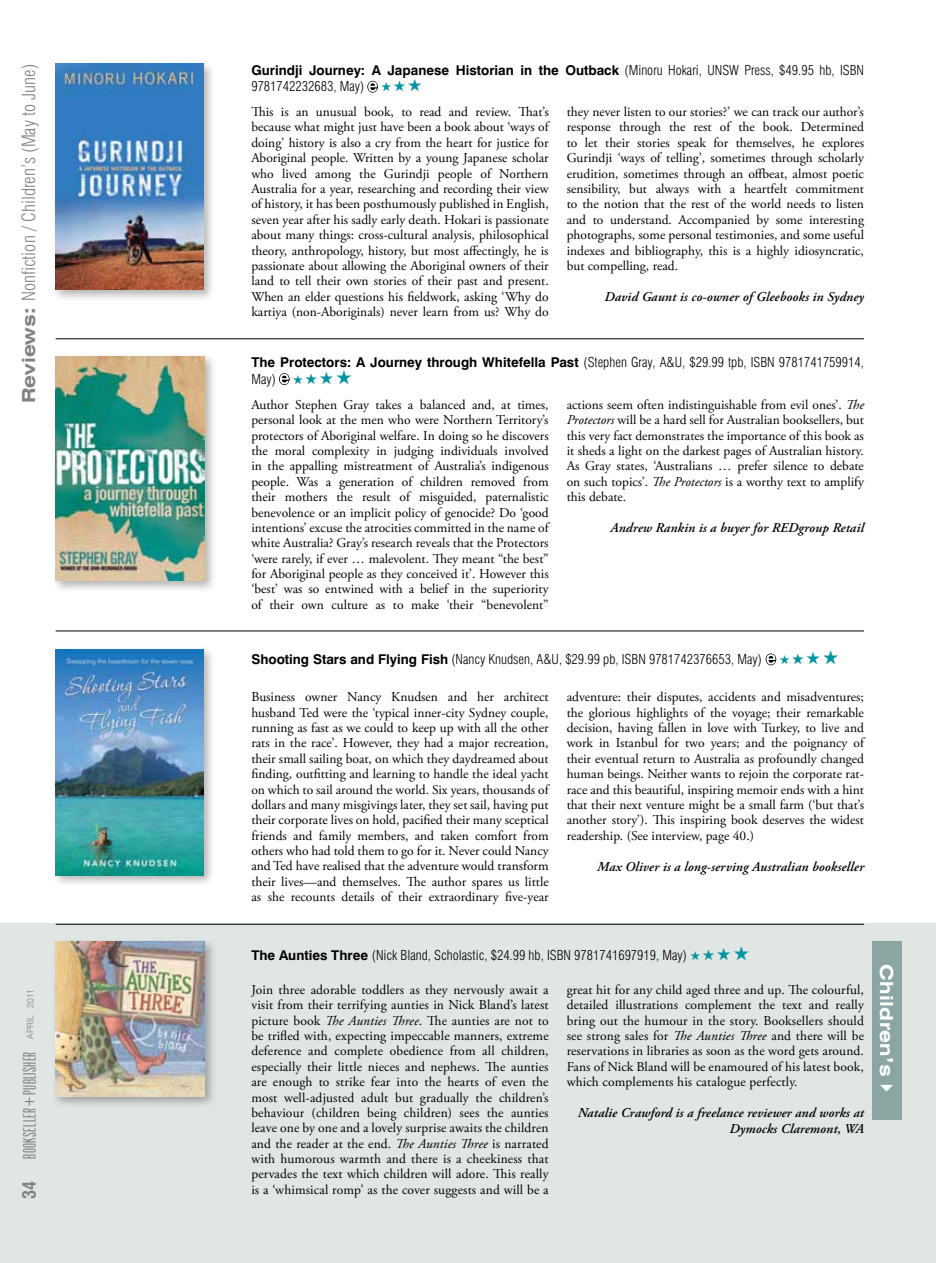
<style>
.page{position:relative;width:936px;height:1263px;background:#fff}
.page>*{position:absolute;margin:0;border:0;box-sizing:border-box;transform-origin:0 0}
.t1{font:300 condensed 18px "Swiss 721 BT";color:#808285}
.t2{font:18px "Phaeton";color:#808285}
.t3{font:700 expanded 18px "Swiss 721 BT";letter-spacing:.025em;color:#fff}
.t4{font:700 condensed 18px "Swiss 721 BT";color:#808285}
.t5{font:13.5px/15.5px "Adobe Garamond Pro";color:#000;text-align:justify}
.t6{font:300 condensed 13.5px/16.5px "Swiss 721 BT";color:#000}
.t7{font:italic 600 13.5px/15.8px "Adobe Garamond Pro";letter-spacing:.01em;color:#000;text-align:right}
.t8{font:12.75px "Zapf Dingbats ITC";color:#0093a1}
.s1{font-weight:700;font-stretch:expanded}
.s2{font-family:"Swiss 721 BT";font-weight:300;font-size:9px}
.s3{font-weight:700;font-stretch:normal}
.s4{font-style:italic}
.s5{color:#0093a1}
</style>
<div class="page">
<div style="left:0;top:924px;width:935px;height:339px;background:#e0e6e4"></div>
<div style="left:871px;top:941px;width:30px;height:179px;background:#8ba5a2"></div>
<hr style="left:56px;top:924px;width:808px;height:1px;background:#000">
<hr style="left:56px;top:631px;width:808px;height:1px;background:#000">
<hr style="left:56px;top:338px;width:808px;height:1px;background:#000">
<svg style="left:279px;top:373px;width:10px;height:12px"></svg>
<svg style="left:280px;top:374px;width:9px;height:10px"></svg>
<svg style="left:765px;top:653px;width:11px;height:12px"></svg>
<svg style="left:766px;top:654px;width:9px;height:10px"></svg>
<svg style="left:367px;top:81px;width:11px;height:12px"></svg>
<svg style="left:368px;top:82px;width:9px;height:10px"></svg>
<div style="left:52px;top:60px;width:164px;height:242px;background:#000;opacity:.3"></div>
<img style="left:56px;top:64px;width:147px;height:226px">
<div style="left:52px;top:352px;width:165px;height:241px;background:#000;opacity:.3"></div>
<img style="left:56px;top:356px;width:148px;height:225px">
<div style="left:52px;top:645px;width:164px;height:243px;background:#000;opacity:.3"></div>
<img style="left:56px;top:649px;width:147px;height:226px">
<div style="left:52px;top:937px;width:165px;height:172px;background:#000;opacity:.3"></div>
<img style="left:56px;top:941px;width:148px;height:155px">
<h1 class="t1" style="left:18px;top:403px;width:340px;rotate:-90deg"><span class="s1">Reviews:</span> Nonfiction / Children’s (May to June)</h1>
<h1 class="t2" style="left:20px;top:1159px;width:171px;rotate:-90deg">BOOKSELLER + PUBLISHER <span class="s2">APRIL 2011</span></h1>
<h1 class="t4" style="left:18px;top:1199px;width:19px;rotate:-90deg">34</h1>
<p class="t6" style="left:251px;top:61px;width:614px"><span class="s3">Gurindji Journey: A Japanese Historian in the Outback</span> (Minoru Hokari, UNSW Press, $49.95 hb, ISBN<br>9781742232683, May)</p>
<p class="t8" style="left:381px;top:81px;width:42px">★★★</p>
<p class="t5" style="left:251px;top:105px;width:299px">This is an unusual book, to read and review. That’s because what might just have been a book about ‘ways of doing’ history is also a cry from the heart for justice for Aboriginal people. Written by a young Japanese scholar who lived among the Gurindji people of Northern Australia for a year, researching and recording their view of history, it has been posthumously published in English, seven year after his sadly early death. Hokari is passionate about many things: cross-cultural analysis, philosophical theory, anthropology, history, but most affectingly, he is passionate about allowing the Aboriginal owners of their land to tell their own stories of their past and present.<br>When an elder questions his fieldwork, asking ‘Why do kartiya (non-Aboriginals) never learn from us? Why do</p>
<p class="t5" style="left:566px;top:105px;width:299px">they never listen to our stories?’ we can track our author’s response through the rest of the book. Determined to let their stories speak for themselves, he explores Gurindji ‘ways of telling’, sometimes through scholarly erudition, sometimes through an offbeat, almost poetic sensibility, but always with a heartfelt commitment to the notion that the rest of the world needs to listen and to understand. Accompanied by some interesting photographs, some personal testimonies, and some useful indexes and bibliography, this is a highly idiosyncratic, but compelling, read.</p>
<p class="t7" style="left:604px;top:290px;width:261px">David Gaunt is co-owner of Gleebooks in Sydney</p>
<p class="t6" style="left:251px;top:354px;width:614px"><span class="s3">The Protectors: A Journey through Whitefella Past</span> (Stephen Gray, A&amp;U, $29.99 tpb, ISBN 9781741759914,<br>May)</p>
<p class="t8" style="left:293px;top:373px;width:61px">★★★★</p>
<p class="t5" style="left:251px;top:397px;width:299px">Author Stephen Gray takes a balanced and, at times, personal look at the men who were Northern Territory’s protectors of Aboriginal welfare. In doing so he discovers the moral complexity in judging individuals involved in the appalling mistreatment of Australia’s indigenous people. Was a generation of children removed from their mothers the result of misguided, paternalistic benevolence or an implicit policy of genocide? Do ‘good intentions’ excuse the atrocities committed in the name of white Australia? Gray’s research reveals that the Protectors ‘were rarely, if ever … malevolent. They meant “the best” for Aboriginal people as they conceived it’. However this ‘best’ was so entwined with a belief in the superiority of their own culture as to make ‘their “benevolent”</p>
<p class="t5" style="left:566px;top:397px;width:299px">actions seem often indistinguishable from evil ones’. <span class="s4">The Protectors</span> will be a hard sell for Australian booksellers, but this very fact demonstrates the importance of this book as it sheds a light on the darkest pages of Australian history.<br>As Gray states, ‘Australians … prefer silence to debate on such topics’. <span class="s4">The Protectors</span> is a worthy text to amplify this debate.</p>
<p class="t7" style="left:610px;top:521px;width:255px">Andrew Rankin is a buyer for REDgroup Retail</p>
<p class="t6" style="left:251px;top:651px;width:512px"><span class="s3">Shooting Stars and Flying Fish</span> (Nancy Knudsen, A&amp;U, $29.99 pb, ISBN 9781742376653, May)</p>
<p class="t8" style="left:779px;top:653px;width:61px">★★★★</p>
<p class="t5" style="left:251px;top:690px;width:299px">Business owner Nancy Knudsen and her architect husband Ted were the ‘typical inner-city Sydney couple, running as fast as we could to keep up with all the other rats in the race’. However, they had a major recreation, their small sailing boat, on which they daydreamed about finding, outfitting and learning to handle the ideal yacht on which to sail around the world. Six years, thousands of dollars and many misgivings later, they set sail, having put their corporate lives on hold, pacified their many sceptical friends and family members, and taken comfort from others who had told them to go for it. Never could Nancy and Ted have realised that the adventure would transform their lives—and themselves. The author spares us little as she recounts details of their extraordinary five-year</p>
<p class="t5" style="left:566px;top:690px;width:299px">adventure: their disputes, accidents and misadventures; the glorious highlights of the voyage; their remarkable decision, having fallen in love with Turkey, to live and work in Istanbul for two years; and the poignancy of their eventual return to Australia as profoundly changed human beings. Neither wants to rejoin the corporate rat&shy;race and this beautiful, inspiring memoir ends with a hint that their next venture might be a small farm (‘but that’s another story’). This inspiring book deserves the widest readership. (See interview, page 40.)</p>
<p class="t7" style="left:597px;top:859px;width:268px">Max Oliver is a long-serving Australian bookseller</p>
<p class="t6" style="left:251px;top:947px;width:499px"><span class="s3">The Aunties Three</span> (Nick Bland, Scholastic, $24.99 hb, ISBN 9781741697919, May) <span class="s5">★★★★</span></p>
<p class="t5" style="left:251px;top:982px;width:299px">Join three adorable toddlers as they nervously await a visit from their terrifying aunties in Nick Bland’s latest picture book <span class="s4">The Aunties Three</span>. The aunties are not to be trifled with, expecting impeccable manners, extreme deference and complete obedience from all children, especially their little nieces and nephews. The aunties are enough to strike fear into the hearts of even the most well-adjusted adult but gradually the children’s behaviour (children being children) sees the aunties leave one by one and a lovely surprise awaits the children and the reader at the end. <span class="s4">The Aunties Three</span> is narrated with humorous warmth and there is a cheekiness that pervades the text which children will adore. This really is a ‘whimsical romp’ as the cover suggests and will be a</p>
<p class="t5" style="left:566px;top:982px;width:299px">great hit for any child aged three and up. The colourful, detailed illustrations complement the text and really bring out the humour in the story. Booksellers should see strong sales for <span class="s4">The Aunties Three</span> and there will be reservations in libraries as soon as the word gets around.<br>Fans of Nick Bland will be enamoured of his latest book, which complements his catalogue perfectly.</p>
<p class="t7" style="left:577px;top:1106px;width:288px">Natalie Crawford is a freelance reviewer and works at<br>Dymocks Claremont, WA</p>
<h1 class="t3" style="left:897px;top:964px;width:135px;rotate:90deg">Children’s✔</h1>
</div>
